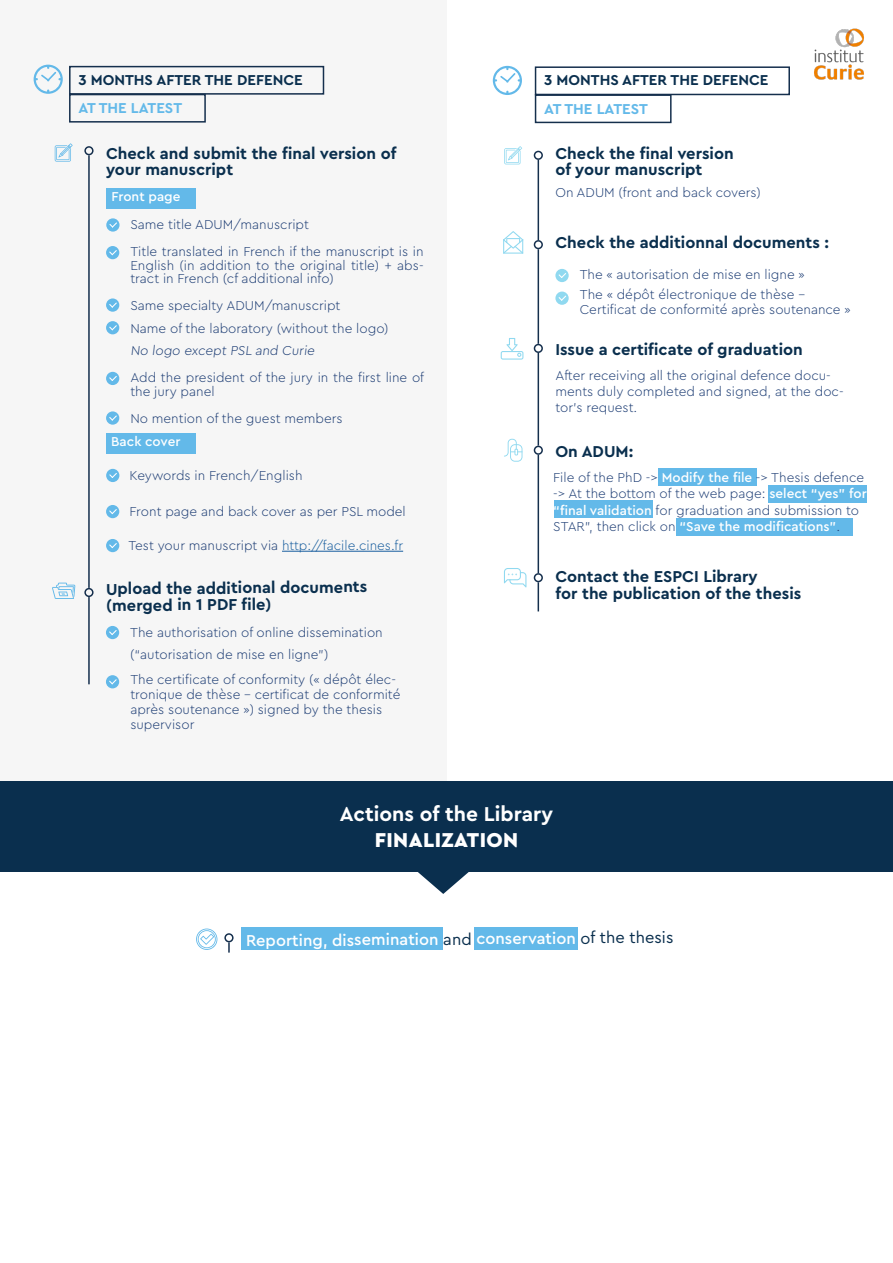
<style>
.page{position:relative;width:893px;height:1263px;background:#fff}
.page>*{position:absolute;margin:0;border:0;box-sizing:border-box;transform-origin:0 0}
.t1{font:700 21px "Cera Pro";color:#fff}
.t2{font:900 21px "Cera PRO";letter-spacing:.02em;color:#fff}
.t3{font:700 16.5px/16.5px "Cera Pro";color:#0a2f4e}
.t4{font:500 16.5px "Cera PRO";color:#fff}
.t5{font:700 15px "Cera Pro";color:#0a2f4e}
.t6{font:700 15px "Cera Pro";color:#63b9e9}
.t7{font:300 13.5px/16.2px "Cera Pro";color:#1d3d74}
.t8{font:300 13.5px "Cera Pro";color:#175d9e}
.t9{font:500 13.5px "Cera PRO";color:#fff}
.s1{color:#1d3d74}
.s2{font-family:"Cera PRO";font-weight:500;color:#fff}
.s3{font-family:"Cera Pro";font-weight:400;color:#0a2f4e}
</style>
<div class="page">
<div style="left:0;top:0;width:447px;height:851px;background:#f6f6f6"></div>
<div style="left:241px;top:927px;width:89px;height:23px;background:#63b9e9"></div>
<div style="left:330px;top:927px;width:113px;height:23px;background:#63b9e9"></div>
<div style="left:474px;top:927px;width:104px;height:23px;background:#63b9e9"></div>
<div style="left:224px;top:933px;width:10px;height:9px;border:2px solid #152f4d;border-radius:50%"></div>
<svg style="left:228px;top:942px;width:2px;height:10px"></svg>
<div style="left:0;top:781px;width:893px;height:90px;background:#0a2f4e"></div>
<svg style="left:417px;top:871px;width:52px;height:23px"></svg>
<svg style="left:196px;top:928px;width:21px;height:22px"></svg>
<svg style="left:34px;top:65px;width:29px;height:29px"></svg>
<div style="left:106px;top:188px;width:89px;height:20px;background:#63b9e9"></div>
<div style="left:106px;top:246px;width:13px;height:13px;background:#63b9e9;border-radius:50%"></div>
<div style="left:106px;top:411px;width:13px;height:14px;background:#63b9e9;border-radius:50%"></div>
<div style="left:106px;top:505px;width:13px;height:13px;background:#63b9e9;border-radius:50%"></div>
<div style="left:106px;top:298px;width:13px;height:14px;background:#63b9e9;border-radius:50%"></div>
<div style="left:106px;top:539px;width:13px;height:13px;background:#63b9e9;border-radius:50%"></div>
<div style="left:106px;top:321px;width:13px;height:13px;background:#63b9e9;border-radius:50%"></div>
<div style="left:106px;top:372px;width:13px;height:13px;background:#63b9e9;border-radius:50%"></div>
<svg style="left:109px;top:250px;width:8px;height:5px"></svg>
<svg style="left:109px;top:415px;width:8px;height:6px"></svg>
<svg style="left:109px;top:509px;width:8px;height:5px"></svg>
<svg style="left:109px;top:302px;width:8px;height:6px"></svg>
<svg style="left:109px;top:543px;width:8px;height:5px"></svg>
<svg style="left:109px;top:325px;width:8px;height:5px"></svg>
<svg style="left:109px;top:376px;width:8px;height:5px"></svg>
<hr style="left:282px;top:551px;width:121px;height:1px;background:#175d9e">
<div style="left:106px;top:626px;width:13px;height:13px;background:#63b9e9;border-radius:50%"></div>
<div style="left:106px;top:675px;width:13px;height:13px;background:#63b9e9;border-radius:50%"></div>
<svg style="left:109px;top:630px;width:8px;height:5px"></svg>
<svg style="left:109px;top:679px;width:8px;height:5px"></svg>
<div style="left:106px;top:433px;width:89px;height:20px;background:#63b9e9"></div>
<div style="left:106px;top:469px;width:13px;height:13px;background:#63b9e9;border-radius:50%"></div>
<svg style="left:109px;top:473px;width:8px;height:5px"></svg>
<svg style="left:493px;top:66px;width:29px;height:29px"></svg>
<div style="left:84px;top:146px;width:10px;height:9px;border:2px solid #152f4d;border-radius:50%"></div>
<div style="left:84px;top:588px;width:10px;height:9px;border:2px solid #152f4d;border-radius:50%"></div>
<hr style="left:88px;top:155px;width:2px;height:433px;background:#152f4d">
<hr style="left:88px;top:597px;width:2px;height:87px;background:#152f4d">
<svg style="left:55px;top:143px;width:18px;height:19px"></svg>
<svg style="left:52px;top:583px;width:23px;height:16px"></svg>
<div style="left:658px;top:468px;width:99px;height:18px;background:#63b9e9"></div>
<div style="left:554px;top:500px;width:99px;height:17px;background:#63b9e9"></div>
<div style="left:676px;top:518px;width:176px;height:17px;background:#63b9e9"></div>
<div style="left:534px;top:151px;width:9px;height:9px;border:2px solid #152f4d;border-radius:50%"></div>
<div style="left:534px;top:344px;width:9px;height:9px;border:2px solid #152f4d;border-radius:50%"></div>
<div style="left:534px;top:446px;width:9px;height:9px;border:2px solid #152f4d;border-radius:50%"></div>
<div style="left:534px;top:573px;width:9px;height:9px;border:2px solid #152f4d;border-radius:50%"></div>
<div style="left:534px;top:240px;width:9px;height:9px;border:2px solid #152f4d;border-radius:50%"></div>
<hr style="left:538px;top:160px;width:1px;height:80px;background:#152f4d">
<hr style="left:538px;top:249px;width:1px;height:95px;background:#152f4d">
<hr style="left:538px;top:455px;width:1px;height:118px;background:#152f4d">
<svg style="left:538px;top:582px;width:1px;height:29px"></svg>
<hr style="left:538px;top:353px;width:1px;height:93px;background:#152f4d">
<div style="left:555px;top:269px;width:14px;height:13px;background:#90d9f0;border-radius:50%"></div>
<div style="left:555px;top:292px;width:14px;height:13px;background:#90d9f0;border-radius:50%"></div>
<svg style="left:559px;top:273px;width:7px;height:5px"></svg>
<svg style="left:559px;top:296px;width:7px;height:5px"></svg>
<svg style="left:504px;top:146px;width:18px;height:18px"></svg>
<svg style="left:504px;top:439px;width:18px;height:23px"></svg>
<svg style="left:503px;top:231px;width:20px;height:23px"></svg>
<svg style="left:501px;top:338px;width:22px;height:22px"></svg>
<svg style="left:504px;top:568px;width:22px;height:19px"></svg>
<div style="left:69px;top:66px;width:255px;height:29px;border:2px solid #152f4d"></div>
<div style="left:69px;top:94px;width:137px;height:29px;border:2px solid #152f4d"></div>
<div style="left:535px;top:66px;width:255px;height:29px;border:2px solid #152f4d"></div>
<div style="left:535px;top:94px;width:137px;height:29px;border:2px solid #152f4d"></div>
<div style="left:768px;top:486px;width:99px;height:17px;background:#63b9e9"></div>
<div style="left:106px;top:218px;width:14px;height:14px;background:#63b9e9;border-radius:50%"></div>
<svg style="left:109px;top:222px;width:8px;height:6px"></svg>
<img style="left:814px;top:28px;width:50px;height:52px">
<p class="t5" style="left:78px;top:70px;width:226px">3 MONTHS AFTER THE DEFENCE</p>
<p class="t6" style="left:78px;top:98px;width:105px">AT THE LATEST</p>
<p class="t3" style="left:106px;top:144px;width:292px">Check and submit the final version of your manuscript</p>
<p class="t9" style="left:111px;top:188px;width:70px">Front page</p>
<p class="t7" style="left:130px;top:216px;width:180px">Same title ADUM/manuscript</p>
<p class="t7" style="left:130px;top:244px;width:295px;line-height:13.5px;text-align:justify">Title translated in French if the manuscript is in English (in addition to the original title) + abs&shy;tract in French (cf additional info)</p>
<p class="t7" style="left:130px;top:297px;width:212px">Same specialty ADUM/manuscript</p>
<p class="t7" style="left:130px;top:320px;width:260px">Name of the laboratory (without the logo)</p>
<p class="t7" style="left:130px;top:342px;width:188px">No logo except PSL and Curie</p>
<p class="t7" style="left:130px;top:370px;width:295px;line-height:13.5px">Add the president of the jury in the first line of the jury panel</p>
<p class="t7" style="left:130px;top:410px;width:214px">No mention of the guest members</p>
<p class="t9" style="left:111px;top:433px;width:71px">Back cover</p>
<p class="t7" style="left:130px;top:467px;width:174px">Keywords in French/English</p>
<p class="t7" style="left:130px;top:502px;width:278px">Front page and back cover as per PSL model</p>
<p class="t8" style="left:128px;top:536px;width:276px"><span class="s1">Test your manuscript via</span> http://facile.cines.fr</p>
<p class="t3" style="left:106px;top:581px;width:263px;line-height:16px;rotate:-1deg">Upload the additional documents (merged in 1 PDF fi le)</p>
<p class="t7" style="left:130px;top:624px;width:254px">The authorisation of online dissemination</p>
<p class="t7" style="left:130px;top:646px;width:200px">(“autorisation de mise en ligne”)</p>
<p class="t7" style="left:130px;top:671px;width:271px;line-height:15px">The certificate of conformity (« dépôt élec&shy;tronique de thèse – certificat de conformité après soutenance ») signed by the thesis supervisor</p>
<p class="t5" style="left:544px;top:70px;width:226px">3 MONTHS AFTER THE DEFENCE</p>
<p class="t6" style="left:544px;top:99px;width:105px">AT THE LATEST</p>
<p class="t3" style="left:555px;top:144px;width:180px">Check the final version</p>
<p class="t3" style="left:555px;top:161px;width:148px">of your manuscript</p>
<p class="t7" style="left:555px;top:184px;width:207px">On ADUM (front and back covers)</p>
<p class="t3" style="left:555px;top:234px;width:275px">Check the additionnal documents :</p>
<p class="t7" style="left:580px;top:265px;width:227px">The « autorisation de mise en ligne »</p>
<p class="t7" style="left:580px;top:286px;width:227px">The « dépôt électronique de thèse –</p>
<p class="t7" style="left:580px;top:301px;width:272px">Certificat de conformité après soutenance »</p>
<p class="t3" style="left:555px;top:341px;width:249px">Issue a certificate of graduation</p>
<p class="t7" style="left:555px;top:367px;width:290px">After receiving all the original defence docu&shy;ments duly completed and signed, at the doc&shy;tor’s request.</p>
<p class="t3" style="left:555px;top:442px;width:79px">On ADUM:</p>
<p class="t7" style="left:553px;top:469px;width:312px">File of the PhD -&gt; <span class="s2">Modify the file</span> -&gt; Thesis defence</p>
<p class="t7" style="left:553px;top:485px;width:315px">-&gt; At the bottom of the web page: <span class="s2">select “yes” for “final validation</span> for graduation and submission to<br>STAR”, then click on <span class="s2">“Save the modifications”</span>.</p>
<p class="t3" style="left:555px;top:568px;width:204px">Contact the ESPCI Library</p>
<p class="t3" style="left:555px;top:584px;width:247px">for the publication of the thesis</p>
<p class="t1" style="left:340px;top:800px;width:215px">Actions of the Library</p>
<p class="t2" style="left:375px;top:825px;width:145px">FINALIZATION</p>
<p class="t4" style="left:246px;top:931px;width:429px;rotate:-1deg">Reporting, dissemination <span class="s3">and</span> conservation <span class="s3">of the thesis</span></p>
</div>
